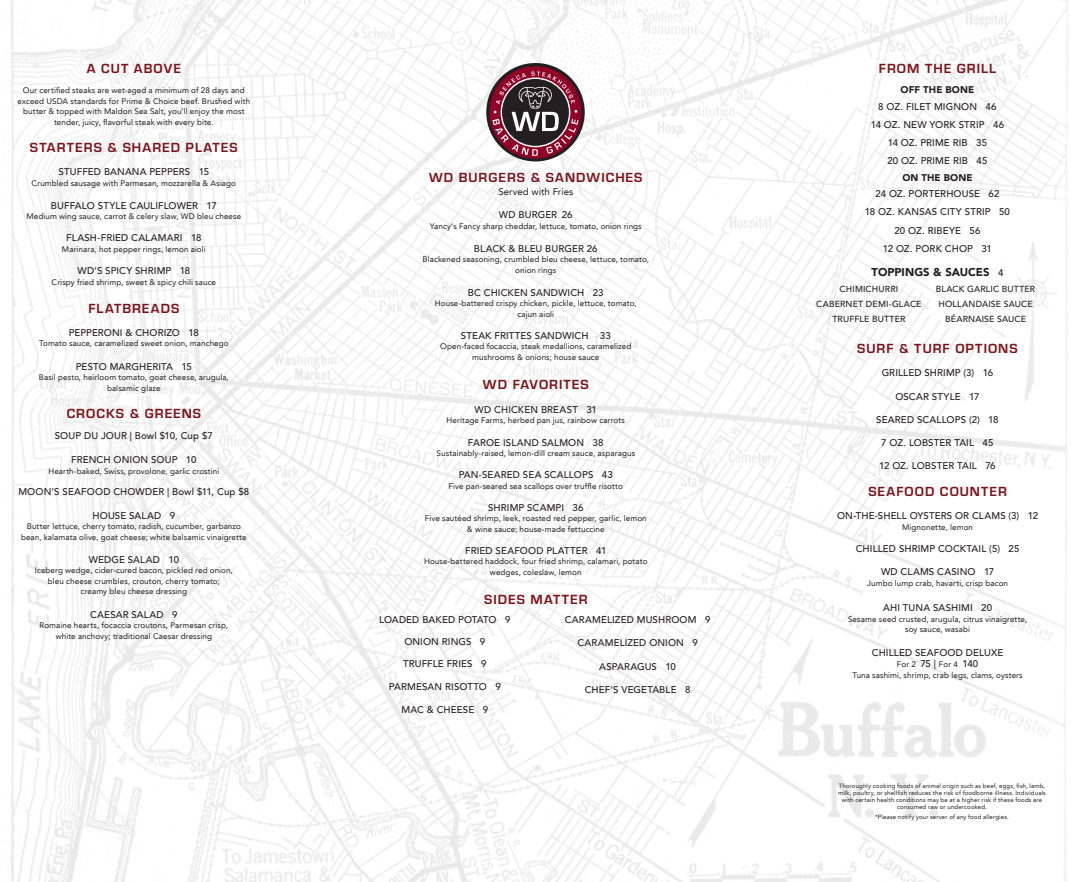
<style>
.page{position:relative;width:1071px;height:882px;background:#fff}
.page>*{position:absolute;margin:0;border:0;box-sizing:border-box;transform-origin:0 0}
.t1{font:700 13.74px "Eurostile";letter-spacing:.075em;color:#7e1219}
.t2{font:900 11.29px "Avenir LT Std";color:#231f20}
.t3{font:500 9.71px "Avenir LT Std";letter-spacing:.01em;color:#231f20}
.t4{font:900 9.71px "Avenir LT Std";letter-spacing:.01em;color:#231f20}
.t5{font:9.71px "Avenir LT";letter-spacing:.005em;color:#231f20}
.t6{font:500 8.75px "Avenir LT Std";letter-spacing:.015em;color:#231f20}
.t7{font:8.05px "Avenir LT";letter-spacing:.01em;color:#231f20}
.t8{font:6.12px/7.3px "Avenir LT";letter-spacing:.02em;color:#231f20;text-align:center}
.s1{font-size:9.97px}
.s2{font-weight:500;font-size:9.71px}
.s3{font-family:"Avenir LT Std";font-weight:500;font-size:9.71px}
</style>
<div class="page">
<img style="left:11px;top:0;width:1057px;height:882px">
<svg style="left:486px;top:63px;width:99px;height:98px"></svg>
<svg style="left:489px;top:66px;width:93px;height:93px"></svg>
<svg style="left:492px;top:72px;width:87px;height:84px;background:#7a4d59"></svg>
<p class="t1" style="left:87px;top:59px;width:96px">A CUT ABOVE</p>
<p class="t7" style="left:23px;top:86px;width:223px">Our certified steaks are wet-aged a minimum of 28 days and</p>
<p class="t7" style="left:18px;top:96px;width:234px">exceed USDA standards for Prime &amp; Choice beef. Brushed with</p>
<p class="t7" style="left:23px;top:107px;width:223px">butter &amp; topped with Maldon Sea Salt, you’ll enjoy the most</p>
<p class="t7" style="left:54px;top:117px;width:161px">tender, juicy, flavorful steak with every bite.</p>
<p class="t1" style="left:30px;top:137px;width:209px">STARTERS &amp; SHARED PLATES</p>
<p class="t3" style="left:59px;top:166px;width:152px">STUFFED BANANA PEPPERS 15</p>
<p class="t7" style="left:32px;top:178px;width:206px">Crumbled sausage with Parmesan, mozzarella &amp; Asiago</p>
<p class="t3" style="left:51px;top:200px;width:167px">BUFFALO STYLE CAULIFLOWER 17</p>
<p class="t7" style="left:26px;top:212px;width:216px">Medium wing sauce, carrot &amp; celery slaw, WD bleu cheese</p>
<p class="t3" style="left:66px;top:232px;width:137px">FLASH-FRIED CALAMARI 18</p>
<p class="t7" style="left:62px;top:244px;width:145px">Marinara, hot pepper rings, lemon aioli</p>
<p class="t3" style="left:77px;top:265px;width:114px">WD’S SPICY SHRIMP 18</p>
<p class="t7" style="left:52px;top:277px;width:166px">Crispy fried shrimp, sweet &amp; spicy chili sauce</p>
<p class="t1" style="left:88px;top:298px;width:92px">FLATBREADS</p>
<p class="t3" style="left:69px;top:327px;width:132px">PEPPERONI &amp; CHORIZO 18</p>
<p class="t7" style="left:39px;top:339px;width:191px">Tomato sauce, caramelized sweet onion, manchego</p>
<p class="t3" style="left:76px;top:361px;width:118px">PESTO MARGHERITA 15</p>
<p class="t7" style="left:39px;top:373px;width:191px">Basil pesto, heirloom tomato, goat cheese, arugula,</p>
<p class="t7" style="left:107px;top:383px;width:55px">balsamic glaze</p>
<p class="t1" style="left:67px;top:404px;width:136px">CROCKS &amp; GREENS</p>
<p class="t3" style="left:55px;top:430px;width:159px">SOUP DU JOUR | Bowl $10, Cup $7</p>
<p class="t3" style="left:71px;top:454px;width:127px">FRENCH ONION SOUP 10</p>
<p class="t7" style="left:48px;top:467px;width:172px">Hearth-baked, Swiss, provolone, garlic crostini</p>
<p class="t3" style="left:18px;top:486px;width:232px">MOON’S SEAFOOD CHOWDER | Bowl $11, Cup $8</p>
<p class="t3" style="left:93px;top:510px;width:84px">HOUSE SALAD 9</p>
<p class="t7" style="left:27px;top:522px;width:216px">Butter lettuce, cherry tomato, radish, cucumber, garbanzo</p>
<p class="t7" style="left:21px;top:532px;width:227px">bean, kalamata olive, goat cheese; white balsamic vinaigrette</p>
<p class="t3" style="left:89px;top:554px;width:92px">WEDGE SALAD 10</p>
<p class="t7" style="left:35px;top:566px;width:200px">Iceberg wedge, cider-cured bacon, pickled red onion,</p>
<p class="t7" style="left:48px;top:576px;width:173px">bleu cheese crumbles, crouton, cherry tomato;</p>
<p class="t7" style="left:81px;top:587px;width:108px">creamy bleu cheese dressing</p>
<p class="t3" style="left:90px;top:609px;width:89px">CAESAR SALAD 9</p>
<p class="t7" style="left:40px;top:621px;width:190px">Romaine hearts, focaccia croutons, Parmesan crisp,</p>
<p class="t7" style="left:56px;top:631px;width:158px">white anchovy; traditional Caesar dressing</p>
<p class="t1" style="left:429px;top:168px;width:215px">WD BURGERS &amp; SANDWICHES</p>
<p class="t5" style="left:498px;top:186px;width:76px">Served with Fries</p>
<p class="t3" style="left:499px;top:209px;width:75px">WD BURGER 26</p>
<p class="t7" style="left:430px;top:222px;width:213px">Yancy’s Fancy sharp cheddar, lettuce, tomato, onion rings</p>
<p class="t3" style="left:474px;top:243px;width:125px">BLACK &amp; BLEU BURGER 26</p>
<p class="t7" style="left:423px;top:255px;width:228px">Blackened seasoning, crumbled bleu cheese, lettuce, tomato,</p>
<p class="t7" style="left:515px;top:265px;width:43px">onion rings</p>
<p class="t3" style="left:468px;top:287px;width:137px">BC CHICKEN SANDWICH 23</p>
<p class="t7" style="left:435px;top:299px;width:203px">House-battered crispy chicken, pickle, lettuce, tomato,</p>
<p class="t7" style="left:517px;top:309px;width:38px">cajun aioli</p>
<p class="t3" style="left:461px;top:330px;width:152px">STEAK FRITTES SANDWICH 33</p>
<p class="t7" style="left:440px;top:342px;width:193px">Open-faced focaccia, steak medallions, caramelized</p>
<p class="t7" style="left:472px;top:352px;width:129px">mushrooms &amp; onions; house sauce</p>
<p class="t1" style="left:483px;top:375px;width:107px">WD FAVORITES</p>
<p class="t3" style="left:475px;top:404px;width:124px">WD CHICKEN BREAST 31</p>
<p class="t7" style="left:447px;top:416px;width:180px">Heritage Farms, herbed pan jus, rainbow carrots</p>
<p class="t3" style="left:468px;top:437px;width:137px">FAROE ISLAND SALMON 38</p>
<p class="t7" style="left:437px;top:449px;width:200px">Sustainably-raised, lemon-dill cream sauce, asparagus</p>
<p class="t3" style="left:459px;top:469px;width:156px">PAN-SEARED SEA SCALLOPS 43</p>
<p class="t7" style="left:449px;top:481px;width:176px">Five pan-seared sea scallops over truffle risotto</p>
<p class="t3" style="left:488px;top:502px;width:97px">SHRIMP SCAMPI 36</p>
<p class="t7" style="left:425px;top:514px;width:223px">Five sautéed shrimp, leek, roasted red pepper, garlic, lemon</p>
<p class="t7" style="left:467px;top:524px;width:139px">&amp; wine sauce; house-made fettuccine</p>
<p class="t3" style="left:465px;top:545px;width:143px">FRIED SEAFOOD PLATTER 41</p>
<p class="t7" style="left:424px;top:557px;width:225px">House-battered haddock, four fried shrimp, calamari, potato</p>
<p class="t7" style="left:490px;top:567px;width:93px">wedges, coleslaw, lemon</p>
<p class="t1" style="left:484px;top:589px;width:105px">SIDES MATTER</p>
<p class="t3" style="left:379px;top:614px;width:133px">LOADED BAKED POTATO 9</p>
<p class="t3" style="left:404px;top:636px;width:82px">ONION RINGS 9</p>
<p class="t3" style="left:403px;top:658px;width:85px">TRUFFLE FRIES 9</p>
<p class="t3" style="left:389px;top:681px;width:114px">PARMESAN RISOTTO <span class="s1">9</span></p>
<p class="t3" style="left:402px;top:704px;width:88px">MAC &amp; CHEESE 9</p>
<p class="t3" style="left:565px;top:614px;width:147px">CARAMELIZED MUSHROOM 9</p>
<p class="t3" style="left:577px;top:637px;width:122px">CARAMELIZED ONION 9</p>
<p class="t3" style="left:599px;top:661px;width:78px">ASPARAGUS 10</p>
<p class="t3" style="left:585px;top:684px;width:107px">CHEF’S VEGETABLE 8</p>
<p class="t1" style="left:879px;top:58px;width:119px">FROM THE GRILL</p>
<p class="t4" style="left:901px;top:83px;width:75px">OFF THE BONE</p>
<p class="t3" style="left:878px;top:101px;width:120px">8 OZ. FILET MIGNON 46</p>
<p class="t3" style="left:871px;top:119px;width:135px">14 OZ. NEW YORK STRIP 46</p>
<p class="t3" style="left:888px;top:137px;width:101px">14 OZ. PRIME RIB 35</p>
<p class="t3" style="left:887px;top:155px;width:102px">20 OZ. PRIME RIB 45</p>
<p class="t4" style="left:902px;top:171px;width:72px">ON THE BONE</p>
<p class="t3" style="left:875px;top:188px;width:126px">24 OZ. PORTERHOUSE 62</p>
<p class="t3" style="left:865px;top:206px;width:147px">18 OZ. KANSAS CITY STRIP 50</p>
<p class="t3" style="left:894px;top:225px;width:87px">20 OZ. RIBEYE 56</p>
<p class="t3" style="left:883px;top:243px;width:111px">12 OZ. PORK CHOP 31</p>
<p class="t2" style="left:872px;top:265px;width:133px">TOPPINGS &amp; SAUCES <span class="s2">4</span></p>
<p class="t6" style="left:840px;top:284px;width:60px">CHIMICHURRI</p>
<p class="t6" style="left:816px;top:299px;width:107px">CABERNET DEMI-GLACE</p>
<p class="t6" style="left:832px;top:314px;width:75px">TRUFFLE BUTTER</p>
<p class="t6" style="left:936px;top:284px;width:101px">BLACK GARLIC BUTTER</p>
<p class="t6" style="left:938px;top:299px;width:96px">HOLLANDAISE SAUCE</p>
<p class="t6" style="left:945px;top:314px;width:83px">BÉARNAISE SAUCE</p>
<p class="t1" style="left:857px;top:339px;width:162px">SURF &amp; TURF OPTIONS</p>
<p class="t3" style="left:882px;top:367px;width:113px">GRILLED SHRIMP (3) 16</p>
<p class="t3" style="left:895px;top:391px;width:86px">OSCAR STYLE 17</p>
<p class="t3" style="left:876px;top:414px;width:124px">SEARED SCALLOPS (2) 18</p>
<p class="t3" style="left:881px;top:437px;width:114px">7 OZ. LOBSTER TAIL 45</p>
<p class="t3" style="left:879px;top:460px;width:118px">12 OZ. LOBSTER TAIL 76</p>
<p class="t1" style="left:868px;top:482px;width:140px">SEAFOOD COUNTER</p>
<p class="t3" style="left:837px;top:510px;width:203px">ON-THE-SHELL OYSTERS OR CLAMS (3) 12</p>
<p class="t7" style="left:902px;top:522px;width:72px">Mignonette, lemon</p>
<p class="t3" style="left:856px;top:543px;width:165px">CHILLED SHRIMP COCKTAIL (5) 25</p>
<p class="t3" style="left:881px;top:566px;width:115px">WD CLAMS CASINO 17</p>
<p class="t7" style="left:867px;top:578px;width:142px">Jumbo lump crab, havarti, crisp bacon</p>
<p class="t3" style="left:883px;top:602px;width:111px">AHI TUNA SASHIMI 20</p>
<p class="t7" style="left:848px;top:614px;width:181px">Sesame seed crusted, arugula, citrus vinaigrette,</p>
<p class="t7" style="left:905px;top:625px;width:66px">soy sauce, wasabi</p>
<p class="t3" style="left:872px;top:647px;width:133px">CHILLED SEAFOOD DELUXE</p>
<p class="t7" style="left:897px;top:660px;width:83px">For 2 <span class="s3">75 |</span> For 4 <span class="s3">140</span></p>
<p class="t7" style="left:853px;top:670px;width:172px">Tuna sashimi, shrimp, crab legs, clams, oysters</p>
<p class="t8" style="left:838px;top:782px;width:209px">Thoroughly cooking foods of animal origin such as beef, eggs, fish, lamb, milk, poultry, or shellfish reduces the risk of foodborne illness. Individuals with certain health conditions may be at a higher risk if these foods are consumed raw or undercooked.</p>
<p class="t8" style="left:875px;top:813px;width:135px">*Please notify your server of any food allergies.</p>
</div>
